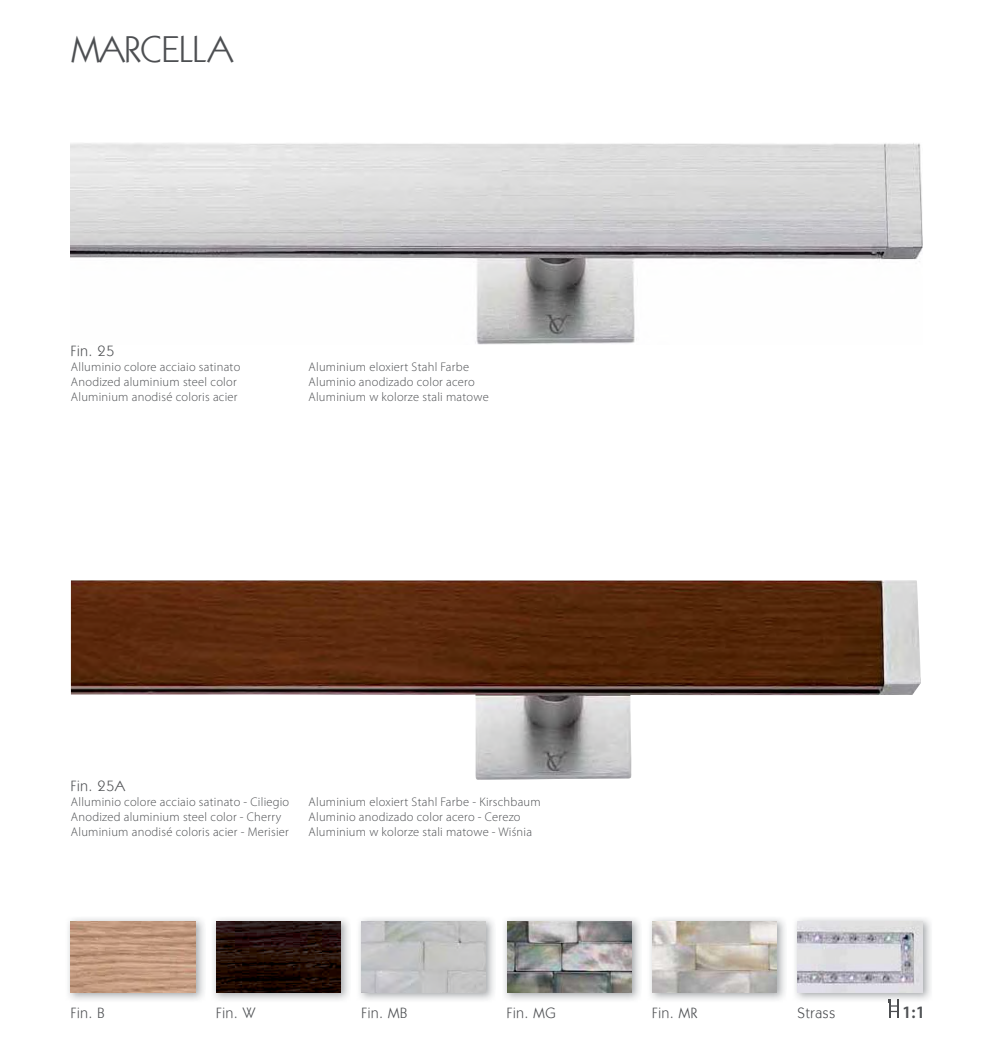
<style>
.page{position:relative;width:993px;height:1053px;background:#fff}
.page>*{position:absolute;margin:0;border:0;box-sizing:border-box;transform-origin:0 0}
.t1{font:37.5px "Kabel IT Cby BT";color:#4d4f52}
.t2{font:600 17.5px "Myriad Pro";color:#4d4f52}
.t3{font:15px "Kabel IT Cby BT";letter-spacing:.05em;color:#4d4f52}
.t4{font:300 12.5px/15px "Myriad Pro";letter-spacing:.02em;color:#4d4f52}
</style>
<div class="page">
<img style="left:71px;top:143px;width:850px;height:202px">
<img style="left:71px;top:580px;width:849px;height:199px">
<img style="left:68px;top:918px;width:136px;height:82px">
<img style="left:71px;top:921px;width:124px;height:71px">
<img style="left:213px;top:918px;width:136px;height:82px">
<img style="left:216px;top:921px;width:124px;height:71px">
<img style="left:359px;top:918px;width:135px;height:82px">
<img style="left:361px;top:921px;width:124px;height:71px">
<img style="left:504px;top:918px;width:136px;height:82px">
<img style="left:507px;top:921px;width:124px;height:71px">
<img style="left:650px;top:918px;width:135px;height:82px">
<img style="left:652px;top:921px;width:124px;height:71px">
<img style="left:795px;top:918px;width:136px;height:84px">
<svg style="left:888px;top:999px;width:10px;height:18px"></svg>
<img style="left:797px;top:921px;width:124px;height:71px">
<h1 class="t1" style="left:72px;top:26px;width:162px">MARCELLA</h1>
<p class="t3" style="left:71px;top:342px;width:45px">Fin. 25</p>
<p class="t4" style="left:71px;top:359px;width:171px">Alluminio colore acciaio satinato<br>Anodized aluminium steel color<br>Aluminium anodisé coloris acier</p>
<p class="t4" style="left:308px;top:359px;width:182px">Aluminium eloxiert Stahl Farbe<br>Aluminio anodizado color acero<br>Aluminium w kolorze stali matowe</p>
<p class="t3" style="left:71px;top:776px;width:55px">Fin. 25A</p>
<p class="t4" style="left:71px;top:794px;width:220px">Alluminio colore acciaio satinato - Ciliegio<br>Anodized aluminium steel color - Cherry<br>Aluminium anodisé coloris acier - Merisier</p>
<p class="t4" style="left:308px;top:794px;width:234px">Aluminium eloxiert Stahl Farbe - Kirschbaum<br>Aluminio anodizado color acero - Cerezo<br>Aluminium w kolorze stali matowe - Wiśnia</p>
<p class="t3" style="left:71px;top:1003px;width:35px">Fin. B</p>
<p class="t3" style="left:216px;top:1003px;width:41px">Fin. W</p>
<p class="t3" style="left:361px;top:1003px;width:47px">Fin. MB</p>
<p class="t3" style="left:507px;top:1003px;width:50px">Fin. MG</p>
<p class="t3" style="left:652px;top:1003px;width:47px">Fin. MR</p>
<p class="t3" style="left:797px;top:1003px;width:39px">Strass</p>
<h2 class="t2" style="left:901px;top:1000px;width:24px">1:1</h2>
</div>
